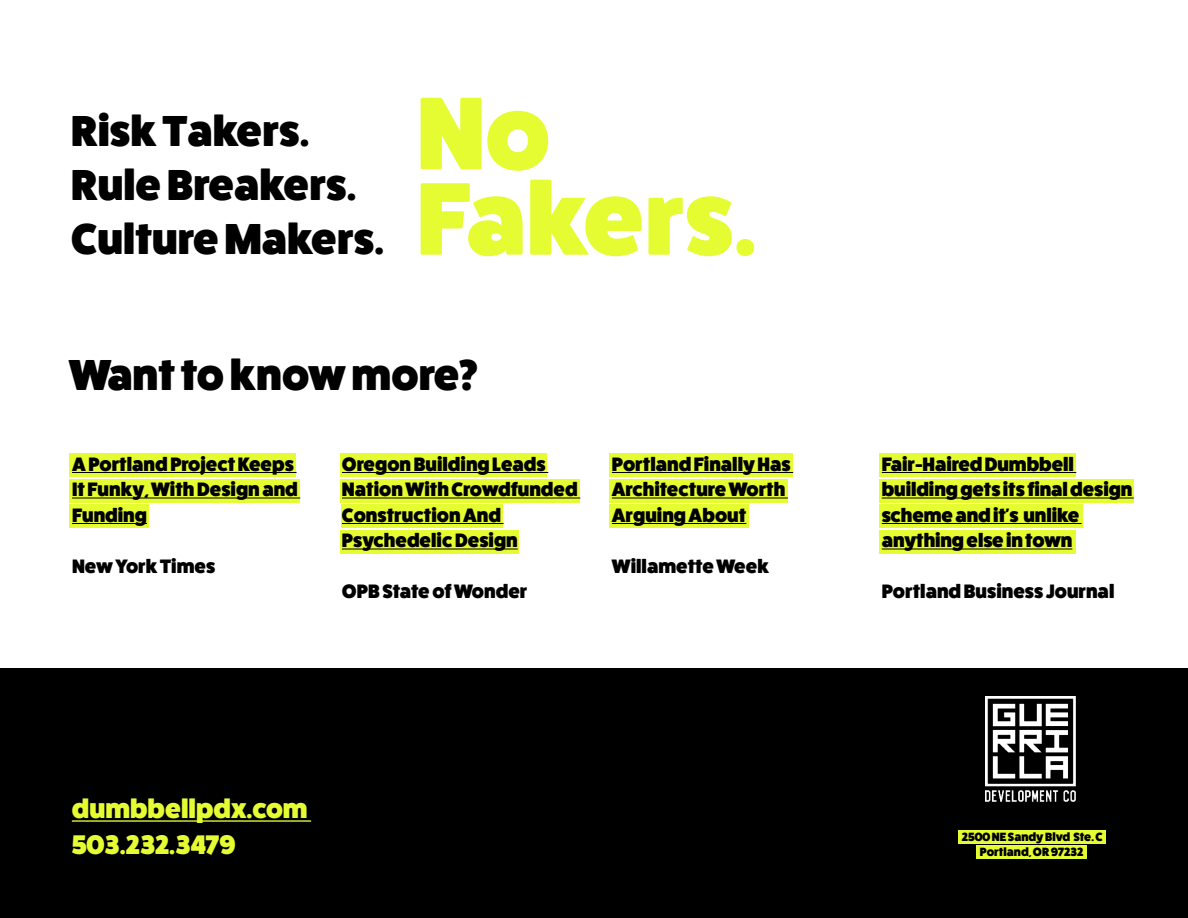
<style>
.page{position:relative;width:1188px;height:918px;background:#fff}
.page>*{position:absolute;margin:0;border:0;box-sizing:border-box;transform-origin:0 0}
.t1{font:103.5px/85.5px "Fat Frank";color:#e6fc32}
.t2{font:43.5px/54px "Fat Frank";color:#000}
.t3{font:27px/36px "Fat Frank";color:#e6fc32}
.t4{font:19.5px/25.5px "Fat Frank";color:#000}
.t5{font:12px/15px "Fat Frank";color:#000;text-align:center}
</style>
<div class="page">
<div style="left:69px;top:453px;width:227px;height:24px;background:#e6fc32"></div>
<div style="left:341px;top:453px;width:206px;height:24px;background:#e6fc32"></div>
<div style="left:879px;top:453px;width:197px;height:24px;background:#e6fc32"></div>
<div style="left:609px;top:453px;width:184px;height:24px;background:#e6fc32"></div>
<div style="left:69px;top:479px;width:230px;height:23px;background:#e6fc32"></div>
<div style="left:341px;top:479px;width:239px;height:23px;background:#e6fc32"></div>
<div style="left:879px;top:479px;width:255px;height:23px;background:#e6fc32"></div>
<div style="left:609px;top:479px;width:178px;height:23px;background:#e6fc32"></div>
<div style="left:69px;top:504px;width:80px;height:24px;background:#e6fc32"></div>
<div style="left:341px;top:504px;width:161px;height:24px;background:#e6fc32"></div>
<div style="left:879px;top:504px;width:204px;height:24px;background:#e6fc32"></div>
<div style="left:609px;top:504px;width:139px;height:24px;background:#e6fc32"></div>
<div style="left:341px;top:530px;width:178px;height:24px;background:#e6fc32"></div>
<div style="left:879px;top:530px;width:197px;height:24px;background:#e6fc32"></div>
<div style="left:0;top:669px;width:1188px;height:249px;background:#000"></div>
<hr style="left:72px;top:472px;width:225px;height:1px;background:#000">
<hr style="left:72px;top:498px;width:228px;height:1px;background:#000">
<hr style="left:72px;top:523px;width:75px;height:1px;background:#000">
<hr style="left:342px;top:472px;width:206px;height:1px;background:#000">
<hr style="left:342px;top:498px;width:238px;height:1px;background:#000">
<hr style="left:342px;top:523px;width:162px;height:1px;background:#000">
<hr style="left:342px;top:549px;width:176px;height:1px;background:#000">
<hr style="left:612px;top:472px;width:181px;height:1px;background:#000">
<hr style="left:612px;top:498px;width:176px;height:1px;background:#000">
<hr style="left:612px;top:523px;width:134px;height:1px;background:#000">
<hr style="left:882px;top:472px;width:194px;height:1px;background:#000">
<hr style="left:882px;top:498px;width:252px;height:1px;background:#000">
<hr style="left:882px;top:523px;width:200px;height:1px;background:#000">
<hr style="left:882px;top:549px;width:190px;height:1px;background:#000">
<div style="left:958px;top:830px;width:148px;height:14px;background:#e6fc32"></div>
<div style="left:977px;top:845px;width:110px;height:14px;background:#e6fc32"></div>
<hr style="left:72px;top:820px;width:239px;height:2px;background:#e6fc32">
<img style="left:985px;top:696px;width:90px;height:106px">
<h2 class="t2" style="left:71px;top:104px;width:314px">Risk Takers.<br>Rule Breakers.<br>Culture Makers.</h2>
<h1 class="t1" style="left:417px;top:89px;width:341px">No<br>Fakers.</h1>
<h2 class="t2" style="left:69px;top:347px;width:410px">Want to know more?</h2>
<p class="t4" style="left:72px;top:451px;width:227px">A Portland Project Keeps<br>It Funky, With Design and<br>Funding</p>
<p class="t4" style="left:72px;top:553px;width:145px">New York Times</p>
<p class="t4" style="left:342px;top:451px;width:237px">Oregon Building Leads<br>Nation With Crowdfunded<br>Construction And<br>Psychedelic Design</p>
<p class="t4" style="left:342px;top:578px;width:187px">OPB State of Wonder</p>
<p class="t4" style="left:612px;top:451px;width:180px">Portland Finally Has<br>Architecture Worth<br>Arguing About</p>
<p class="t4" style="left:612px;top:553px;width:159px">Willamette Week</p>
<h3 class="t3" style="left:72px;top:791px;width:237px">dumbbellpdx.com<br>503.232.3479</h3>
<p class="t4" style="left:882px;top:451px;width:252px">Fair-Haired Dumbbell building gets its final design scheme and it's unlike anything else in town</p>
<p class="t4" style="left:882px;top:578px;width:234px">Portland Business Journal</p>
<p class="t5" style="left:962px;top:829px;width:142px">2500 NE Sandy Blvd Ste. C<br>Portland, OR 97232</p>
</div>
